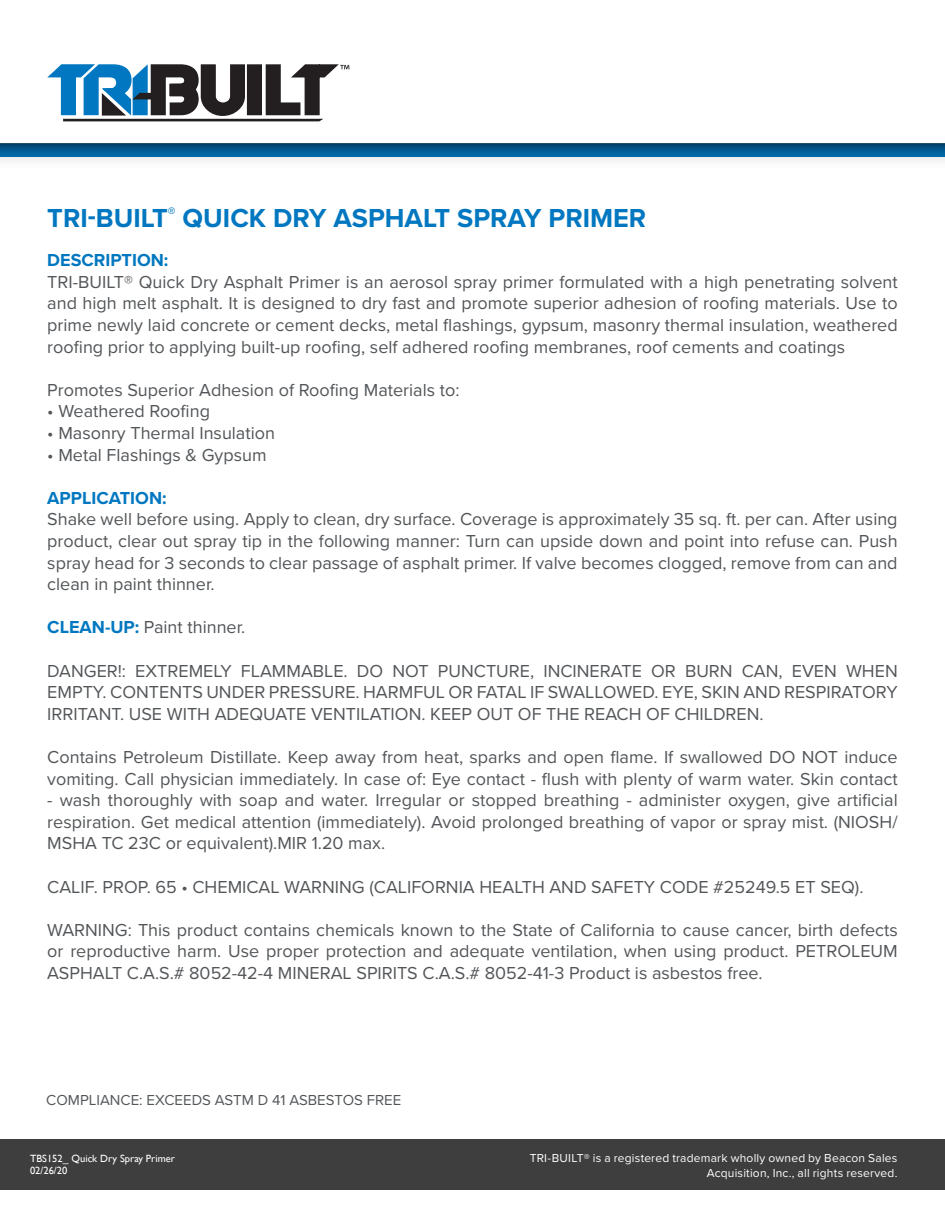
<style>
.page{position:relative;width:945px;height:1215px;background:#fff}
.page>*{position:absolute;margin:0;border:0;box-sizing:border-box;transform-origin:0 0}
.t1{font:700 27px "Proxima Nova";color:#0077c0}
.t2{font:18px/21.6px "Proxima Nova";color:#535659;text-align:justify}
.t3{font:700 18px "Proxima Nova";color:#0077c0}
.t4{font:15px "Proxima Nova";color:#535659}
.t5{font:12px/14.4px "Proxima Nova";letter-spacing:.015em;color:#fff;text-align:right}
.t6{font:10.5px/12.6px "Gill Sans";color:#fff}
.s1{font-weight:700;color:#0077c0}
</style>
<div class="page">
<svg style="left:47px;top:64px;width:302px;height:57px"></svg>
<svg style="left:0;top:143px;width:945px;height:18px"></svg>
<div style="left:0;top:1139px;width:945px;height:51px;background:#3e3e3f"></div>
<p class="t1" style="left:47px;top:197px;width:601px">TRI-BUILT<sup>®</sup> QUICK DRY ASPHALT SPRAY PRIMER</p>
<p class="t3" style="left:47px;top:247px;width:123px">DESCRIPTION:</p>
<p class="t2" style="left:47px;top:270px;width:852px">TRI-BUILT® Quick Dry Asphalt Primer is an aerosol spray primer formulated with a high penetrating solvent and high melt asphalt. It is designed to dry fast and promote superior adhesion of roofing materials. Use to prime newly laid concrete or cement decks, metal flashings, gypsum, masonry thermal insulation, weathered roofing prior to applying built-up roofing, self adhered roofing membranes, roof cements and coatings</p>
<p class="t2" style="left:47px;top:378px;width:414px">Promotes Superior Adhesion of Roofing Materials to:</p>
<p class="t2" style="left:47px;top:400px;width:164px">• Weathered Roofing</p>
<p class="t2" style="left:47px;top:421px;width:229px">• Masonry Thermal Insulation</p>
<p class="t2" style="left:47px;top:443px;width:221px">• Metal Flashings &amp; Gypsum</p>
<p class="t3" style="left:47px;top:484px;width:121px">APPLICATION:</p>
<p class="t2" style="left:47px;top:508px;width:852px">Shake well before using. Apply to clean, dry surface. Coverage is approximately 35 sq. ft. per can. After using product, clear out spray tip in the following manner: Turn can upside down and point into refuse can. Push spray head for 3 seconds to clear passage of asphalt primer. If valve becomes clogged, remove from can and clean in paint thinner.</p>
<p class="t2" style="left:47px;top:616px;width:199px"><span class="s1">CLEAN-UP:</span> Paint thinner.</p>
<p class="t2" style="left:47px;top:659px;width:852px">DANGER!: EXTREMELY FLAMMABLE. DO NOT PUNCTURE, INCINERATE OR BURN CAN, EVEN WHEN EMPTY. CONTENTS UNDER PRESSURE. HARMFUL OR FATAL IF SWALLOWED. EYE, SKIN AND RESPIRATORY IRRITANT. USE WITH ADEQUATE VENTILATION. KEEP OUT OF THE REACH OF CHILDREN.</p>
<p class="t2" style="left:47px;top:745px;width:852px">Contains Petroleum Distillate. Keep away from heat, sparks and open flame. If swallowed DO NOT induce vomiting. Call physician immediately. In case of: Eye contact - flush with plenty of warm water. Skin contact</p>
<p class="t2" style="left:47px;top:789px;width:852px">- wash thoroughly with soap and water. Irregular or stopped breathing - administer oxygen, give artificial respiration. Get medical attention (immediately). Avoid prolonged breathing of vapor or spray mist. (NIOSH/ MSHA TC 23C or equivalent).MIR 1.20 max.</p>
<p class="t2" style="left:47px;top:875px;width:818px">CALIF. PROP. 65 • CHEMICAL WARNING (CALIFORNIA HEALTH AND SAFETY CODE #25249.5 ET SEQ).</p>
<p class="t2" style="left:47px;top:918px;width:852px">WARNING: This product contains chemicals known to the State of California to cause cancer, birth defects or reproductive harm. Use proper protection and adequate ventilation, when using product. PETROLEUM ASPHALT C.A.S.# 8052-42-4 MINERAL SPIRITS C.A.S.# 8052-41-3 Product is asbestos free.</p>
<p class="t4" style="left:46px;top:1089px;width:356px">COMPLIANCE: EXCEEDS ASTM D 41 ASBESTOS FREE</p>
<p class="t6" style="left:30px;top:1152px;width:147px">TBS152_ Quick Dry Spray Primer<br>02/26/20</p>
<p class="t5" style="left:530px;top:1151px;width:369px">TRI-BUILT® is a registered trademark wholly owned by Beacon Sales<br>Acquisition, Inc., all rights reserved.</p>
</div>
